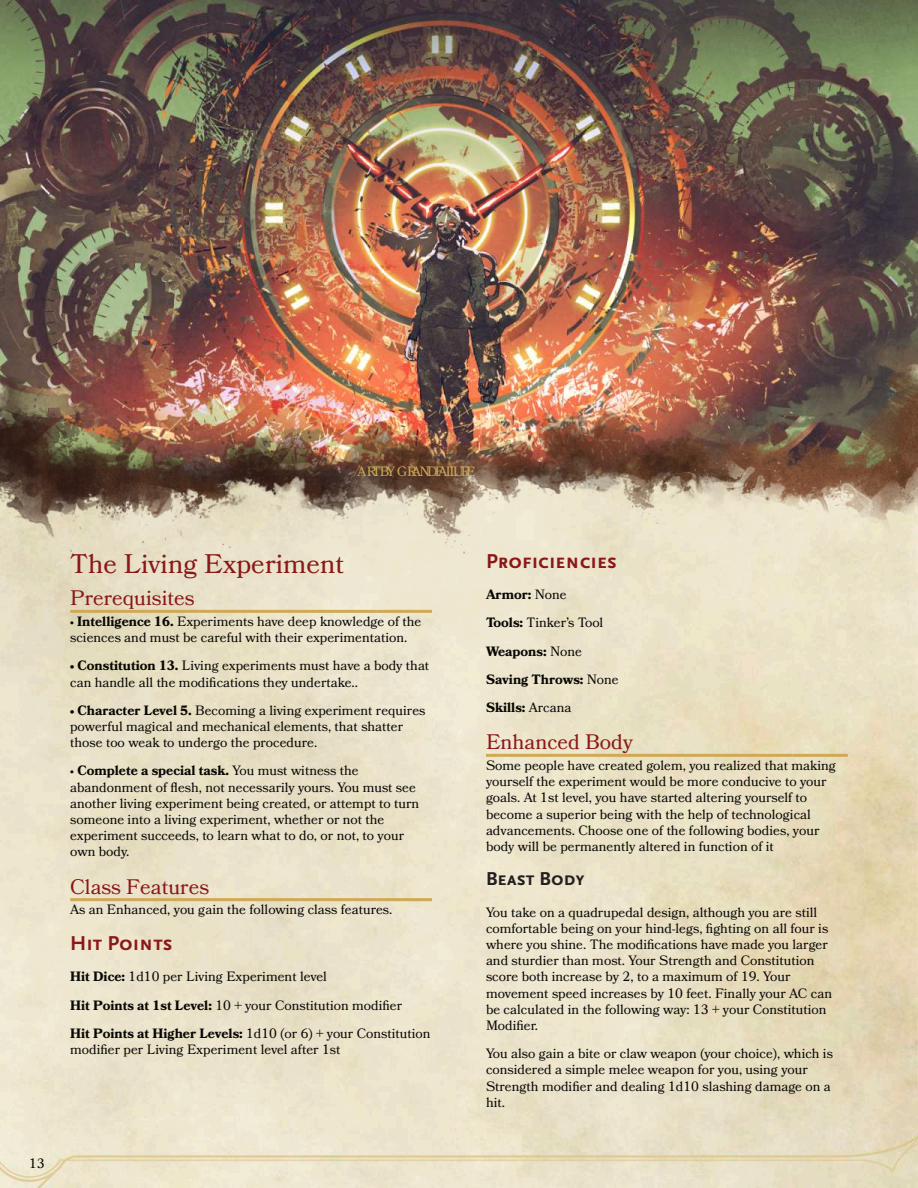
<style>
.page{position:relative;width:918px;height:1188px;background:#fff}
.page>*{position:absolute;margin:0;border:0;box-sizing:border-box;transform-origin:0 0}
.t1{font:26.85px "Bookmania";color:#8a171a}
.t2{font:21px "Bookmania";color:#8b171a}
.t3{font:700 21px "Scala Sans Caps";color:#8b171a}
.t4{font:700 19.5px "Scala Sans Caps";color:#231f20}
.t5{font:13.5px/16.2px "Bookmania";color:#080704}
.t6{font:700 13.5px/28.2px "Bookmania";color:#080704}
.t7{font:13.5px "Bookinsanity";color:#cfa955}
.s1{font-weight:700}
.s2{font-weight:400}
</style>
<div class="page">
<img style="left:0;top:516px;width:918px;height:37px">
<img style="left:0;top:0;width:918px;height:516px">
<hr style="left:377px;top:610px;width:55px;height:3px;background:#cfa955">
<hr style="left:70px;top:610px;width:307px;height:3px;background:#cfa955">
<hr style="left:377px;top:898px;width:55px;height:3px;background:#cfa955">
<hr style="left:70px;top:898px;width:307px;height:3px;background:#cfa955">
<hr style="left:793px;top:754px;width:55px;height:3px;background:#cfa955">
<hr style="left:486px;top:754px;width:307px;height:3px;background:#cfa955">
<p class="t7" style="left:357px;top:466px;width:117px">ART BY GRANDFAILURE</p>
<h1 class="t1" style="left:70px;top:552px;width:276px">The Living Experiment</h1>
<h2 class="t2" style="left:70px;top:589px;width:126px">Prerequisites</h2>
<p class="t5" style="left:70px;top:614px;width:353px">• <span class="s1">Intelligence 16.</span> Experiments have deep knowledge of the sciences and must be careful with their experimentation.</p>
<p class="t5" style="left:70px;top:659px;width:361px"><span class="s1">• Constitution 13.</span> Living experiments must have a body that can handle all the modifications they undertake..</p>
<p class="t5" style="left:70px;top:703px;width:357px"><span class="s1">• Character Level 5.</span> Becoming a living experiment requires powerful magical and mechanical elements, that shatter those too weak to undergo the procedure.</p>
<p class="t5" style="left:70px;top:764px;width:351px">• <span class="s1">Complete a special task.</span> You must witness the abandonment of flesh, not necessarily yours. You must see another living experiment being created, or attempt to turn someone into a living experiment, whether or not the experiment succeeds, to learn what to do, or not, to your own body.</p>
<h2 class="t2" style="left:70px;top:878px;width:140px">Class Features</h2>
<p class="t5" style="left:70px;top:903px;width:324px">As an Enhanced, you gain the following class features.</p>
<h2 class="t3" style="left:70px;top:932px;width:104px">Hit Points</h2>
<p class="t5" style="left:70px;top:964px;width:362px;line-height:28.2px"><span class="s1">Hit Dice:</span> 1d10 per Living Experiment level<br><span class="s1">Hit Points at 1st Level:</span> 10 + your Constitution modifier<br><span class="s1">Hit Points at Higher Levels:</span> 1d10 (or 6) + your Constitution</p>
<p class="t5" style="left:70px;top:1043px;width:272px">modifier per Living Experiment level after 1st</p>
<p class="t5" style="left:29px;top:1156px;width:17px">13</p>
<h2 class="t3" style="left:486px;top:549px;width:132px">Proficiencies</h2>
<p class="t6" style="left:486px;top:582px;width:134px">Armor: <span class="s2">None<br></span>Tools: <span class="s2">Tinker’s Tool<br></span>Weapons: <span class="s2">None<br></span>Saving Throws: <span class="s2">None<br></span>Skills: <span class="s2">Arcana</span></p>
<h2 class="t2" style="left:486px;top:733px;width:148px">Enhanced Body</h2>
<p class="t5" style="left:486px;top:758px;width:352px">Some people have created golem, you realized that making yourself the experiment would be more conducive to your goals. At 1st level, you have started altering yourself to become a superior being with the help of technological advancements. Choose one of the following bodies, your body will be permanently altered in function of it</p>
<h3 class="t4" style="left:486px;top:868px;width:100px">Beast Body</h3>
<p class="t5" style="left:486px;top:905px;width:348px">You take on a quadrupedal design, although you are still comfortable being on your hind-legs, fighting on all four is where you shine. The modifications have made you larger and sturdier than most. Your Strength and Constitution score both increase by 2, to a maximum of 19. Your movement speed increases by 10 feet. Finally your AC can be calculated in the following way: 13 + your Constitution Modifier.</p>
<p class="t5" style="left:486px;top:1047px;width:348px">You also gain a bite or claw weapon (your choice), which is considered a simple melee weapon for you, using your Strength modifier and dealing 1d10 slashing damage on a hit.</p>
</div>
